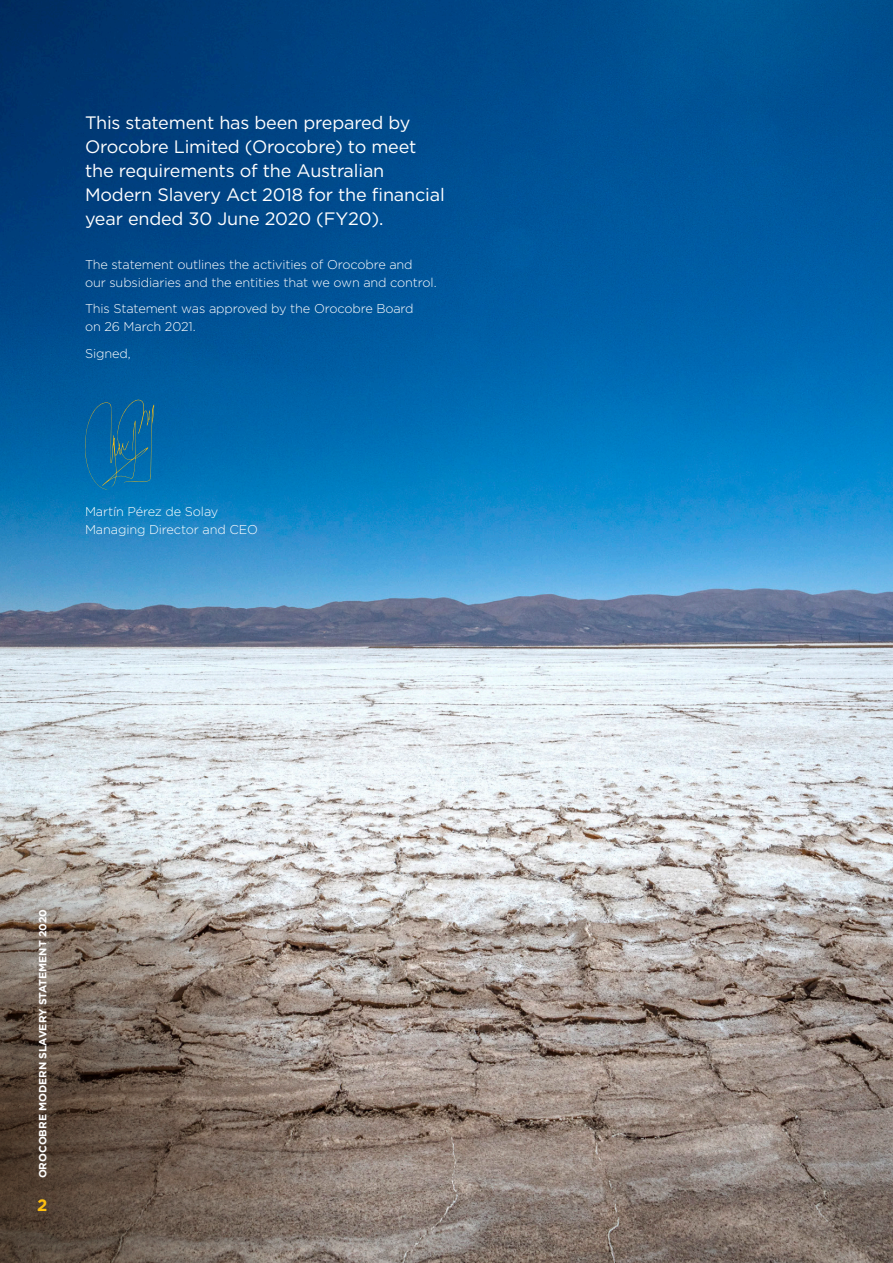
<style>
.page{position:relative;width:893px;height:1263px;background:#fff}
.page>*{position:absolute;margin:0;border:0;box-sizing:border-box;transform-origin:0 0}
.t1{font:18px/24px "Gotham";letter-spacing:-.01em;color:#fff}
.t2{font:700 16.5px "Gotham";color:#febf0f}
.t3{font:300 12.75px/18px "Gotham";letter-spacing:-.01em;color:#fff}
.t4{font:700 10.5px "Gotham";color:#fff}
</style>
<div class="page">
<img style="left:0;top:0;width:893px;height:1263px">
<svg style="left:0;top:792px;width:345px;height:471px;background:#8d8178"></svg>
<svg style="left:85px;top:399px;width:69px;height:91px;background:#0b6ba3"></svg>
<h1 class="t1" style="left:85px;top:110px;width:361px">This statement has been prepared by Orocobre Limited (Orocobre) to meet the requirements of the Australian Modern Slavery Act 2018 for the financial year ended 30 June 2020 (FY20).</h1>
<p class="t3" style="left:85px;top:255px;width:353px">The statement outlines the activities of Orocobre and our subsidiaries and the entities that we own and control.</p>
<p class="t3" style="left:85px;top:299px;width:330px">This Statement was approved by the Orocobre Board on 26 March 2021.</p>
<p class="t3" style="left:85px;top:344px;width:47px">Signed,</p>
<p class="t3" style="left:85px;top:502px;width:174px">Martín Pérez de Solay<br>Managing Director and CEO</p>
<p class="t4" style="left:36px;top:1178px;width:271px;rotate:-90deg">OROCOBRE MODERN SLAVERY STATEMENT 2020</p>
<p class="t2" style="left:37px;top:1194px;width:12px">2</p>
</div>
